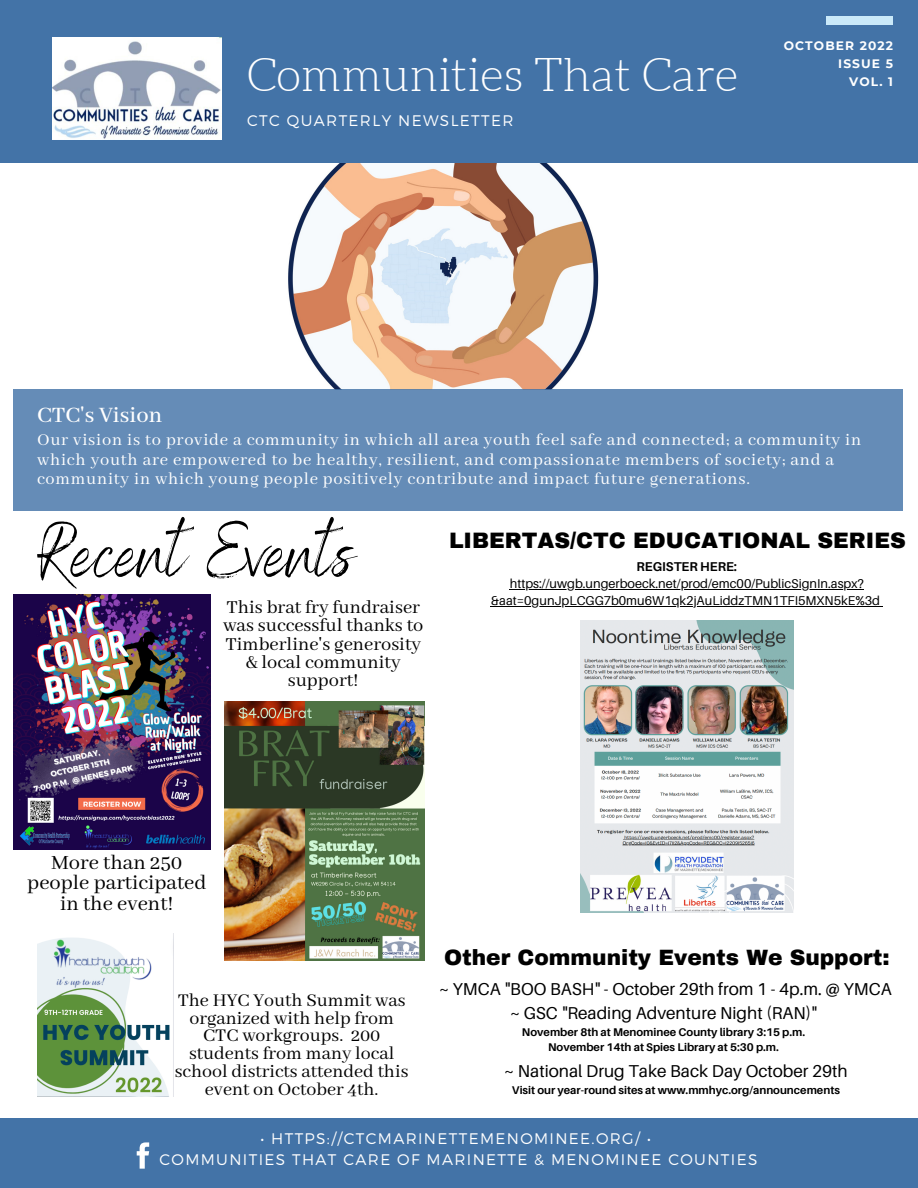
<style>
.page{position:relative;width:918px;height:1188px;background:#fff}
.page>*{position:absolute;margin:0;border:0;box-sizing:border-box;transform-origin:0 0}
.t1{font:77.7px "Benedict";color:#000}
.t2{font:300 45.9px "Aleo";color:#fff}
.t3{font:500 24.45px "Abhaya Libre";color:#fff}
.t4{font:22.5px/20.2px "Abhaya Libre";color:#000;text-align:center}
.t5{font:900 21.9px "Archivo";color:#000}
.t6{font:900 21.75px "Archivo";color:#000}
.t7{font:20.4px/18.3px "Abhaya Libre";color:#000;text-align:center}
.t8{font:19.95px/18px "Abhaya Libre";color:#000;text-align:center}
.t9{font:18.3px/19.8px "Abhaya Libre";letter-spacing:.04em;color:#fff}
.t10{font:17.25px/24.5px "Aileron";color:#000;text-align:center}
.t11{font:300 15.3px/20.9px "Montserrat";letter-spacing:.09em;color:#fff;text-align:center}
.t12{font:12.75px/17.1px "Aileron";color:#000;text-align:center}
.t13{font:700 12.75px "Aileron";color:#000}
.t14{font:700 12.3px/17.7px "Montserrat";letter-spacing:.09em;color:#fff;text-align:right}
.t15{font:700 11.25px/14.9px "Aileron";color:#000;text-align:center}
</style>
<div class="page">
<img style="left:182px;top:162px;width:514px;height:228px">
<div style="left:13px;top:390px;width:890px;height:120px;background:#658cb7"></div>
<div style="left:0;top:0;width:918px;height:162px;background:#4373a7"></div>
<div style="left:826px;top:16px;width:67px;height:8px;background:#cae9f9"></div>
<div style="left:0;top:1118px;width:918px;height:70px;background:#4373a7"></div>
<img style="left:52px;top:38px;width:170px;height:101px">
<svg style="left:137px;top:1142px;width:12px;height:27px"></svg>
<img style="left:13px;top:594px;width:197px;height:256px">
<img style="left:225px;top:701px;width:200px;height:259px">
<img style="left:37px;top:933px;width:137px;height:163px">
<img style="left:580px;top:620px;width:214px;height:293px">
<hr style="left:510px;top:589px;width:354px;height:1px;background:#000">
<hr style="left:491px;top:606px;width:389px;height:1px;background:#000">
<h2 class="t2" style="left:247px;top:50px;width:492px">Communities That Care</h2>
<p class="t11" style="left:247px;top:109px;width:268px">CTC QUARTERLY NEWSLETTER</p>
<p class="t14" style="left:784px;top:37px;width:111px">OCTOBER 2022<br>ISSUE 5<br>VOL. 1</p>
<h3 class="t3" style="left:37px;top:401px;width:127px">CTC's Vision</h3>
<p class="t9" style="left:37px;top:430px;width:826px">Our vision is to provide a community in which all area youth feel safe and connected; a community in which youth are empowered to be healthy, resilient, and compassionate members of society; and a community in which young people positively contribute and impact future generations.</p>
<h1 class="t1" style="left:37px;top:502px;width:317px">Recent Events</h1>
<p class="t7" style="left:223px;top:599px;width:202px">This brat fry fundraiser was successful thanks to<br>Timberline's generosity &amp; local community support!</p>
<p class="t5" style="left:449px;top:529px;width:458px">LIBERTAS/CTC EDUCATIONAL SERIES</p>
<p class="t13" style="left:637px;top:559px;width:102px">REGISTER HERE:</p>
<p class="t12" style="left:491px;top:575px;width:391px">https://uwgb.ungerboeck.net/prod/emc00/PublicSignIn.aspx? &amp;aat=0gunJpLCGG7b0mu6W1qk2jAuLiddzTMN1TFI5MXN5kE%3d</p>
<p class="t4" style="left:27px;top:853px;width:181px">More than 250 people participated in the event!</p>
<p class="t8" style="left:175px;top:992px;width:235px">The HYC Youth Summit was organized with help from<br>CTC workgroups. 200 students from many local school districts attended this event on October 4th.</p>
<p class="t6" style="left:444px;top:945px;width:447px">Other Community Events We Support:</p>
<p class="t10" style="left:439px;top:976px;width:454px">~ YMCA "BOO BASH" - October 29th from 1 - 4p.m. @ YMCA ~ GSC "Reading Adventure Night (RAN)"</p>
<p class="t15" style="left:522px;top:1024px;width:285px">November 8th at Menominee County library 3:15 p.m.<br>November 14th at Spies Library at 5:30 p.m.</p>
<p class="t10" style="left:504px;top:1058px;width:345px">~ National Drug Take Back Day October 29th</p>
<p class="t15" style="left:512px;top:1082px;width:330px">Visit our year-round sites at www.mmhyc.org/announcements</p>
<p class="t11" style="left:160px;top:1127px;width:599px">• HTTPS://CTCMARINETTEMENOMINEE.ORG/ •<br>COMMUNITIES THAT CARE OF MARINETTE &amp; MENOMINEE COUNTIES</p>
</div>
